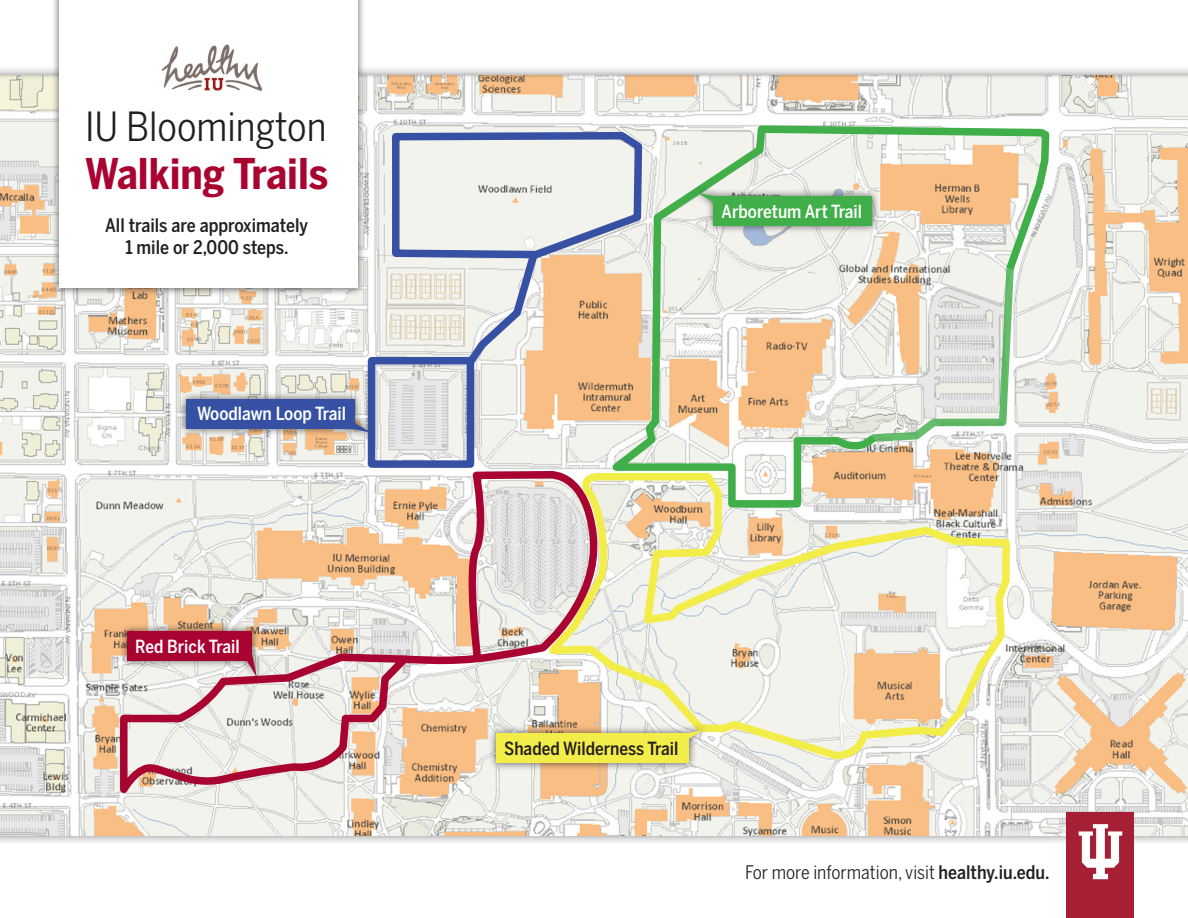
<style>
.page{position:relative;width:1188px;height:918px;background:#fff}
.page>*{position:absolute;margin:0;border:0;box-sizing:border-box;transform-origin:0 0}
.t1{font:700 42px "Benton Sans Cond";color:#a90332}
.t2{font:39.9px "Benton Sans Cond";color:#231f20}
.t3{font:500 18.6px/22.4px "Benton Sans Cond";color:#231f20;text-align:center}
.t4{font:18.6px "Benton Sans Cond";color:#231f20}
.t5{font:500 18px "Benton Sans Cond";color:#fff}
.t6{font:500 18px "Benton Sans Cond";color:#231f20}
.s1{font-weight:500}
</style>
<div class="page">
<div style="left:0;top:65px;width:1188px;height:780px;background:#231f20;opacity:.75"></div>
<img style="left:0;top:76px;width:1188px;height:759px">
<svg style="left:116px;top:465px;width:483px;height:332px;background:#e8d4c9"></svg>
<svg style="left:536px;top:466px;width:478px;height:300px;background:#ece4ce"></svg>
<div style="left:368px;top:357px;width:106px;height:111px;border:8px solid #3651a3"></div>
<svg style="left:388px;top:128px;width:206px;height:244px;background:#dbd7d4"></svg>
<svg style="left:594px;top:122px;width:459px;height:389px"></svg>
<svg style="left:870px;top:264px;width:145px;height:179px;background:#dbddce"></svg>
<div style="left:51px;top:0;width:315px;height:296px;background:#231f20;opacity:.75"></div>
<div style="left:59px;top:0;width:299px;height:288px;background:#fff"></div>
<img style="left:161px;top:44px;width:102px;height:47px">
<div style="left:119px;top:624px;width:145px;height:59px;background:#231f20;opacity:.75"></div>
<div style="left:127px;top:632px;width:125px;height:29px;background:#a90332"></div>
<svg style="left:247px;top:654px;width:10px;height:23px"></svg>
<div style="left:1067px;top:813px;width:67px;height:105px;background:#a62035"></div>
<svg style="left:1079px;top:824px;width:43px;height:55px"></svg>
<div style="left:178px;top:391px;width:200px;height:49px;background:#231f20;opacity:.75"></div>
<div style="left:187px;top:399px;width:168px;height:30px;background:#3651a3"></div>
<svg style="left:348px;top:423px;width:23px;height:10px"></svg>
<div style="left:488px;top:723px;width:222px;height:48px;background:#231f20;opacity:.75"></div>
<div style="left:496px;top:734px;width:193px;height:29px;background:#f3ed4a"></div>
<svg style="left:680px;top:730px;width:24px;height:10px"></svg>
<div style="left:691px;top:185px;width:189px;height:49px;background:#231f20;opacity:.75"></div>
<div style="left:714px;top:197px;width:158px;height:29px;background:#40ae49"></div>
<svg style="left:697px;top:193px;width:23px;height:9px"></svg>
<p class="t2" style="left:85px;top:102px;width:243px">IU Bloomington</p>
<p class="t1" style="left:85px;top:147px;width:245px">Walking Trails</p>
<p class="t3" style="left:105px;top:214px;width:205px">All trails are approximately<br>1 mile or 2,000 steps.</p>
<p class="t5" style="left:197px;top:403px;width:151px">Woodlawn Loop Trail</p>
<p class="t5" style="left:135px;top:635px;width:106px">Red Brick Trail</p>
<p class="t5" style="left:722px;top:200px;width:142px">Arboretum Art Trail</p>
<p class="t6" style="left:504px;top:737px;width:176px">Shaded Wilderness Trail</p>
<p class="t4" style="left:745px;top:861px;width:306px">For more information, visit <span class="s1">healthy.iu.edu.</span></p>
</div>
